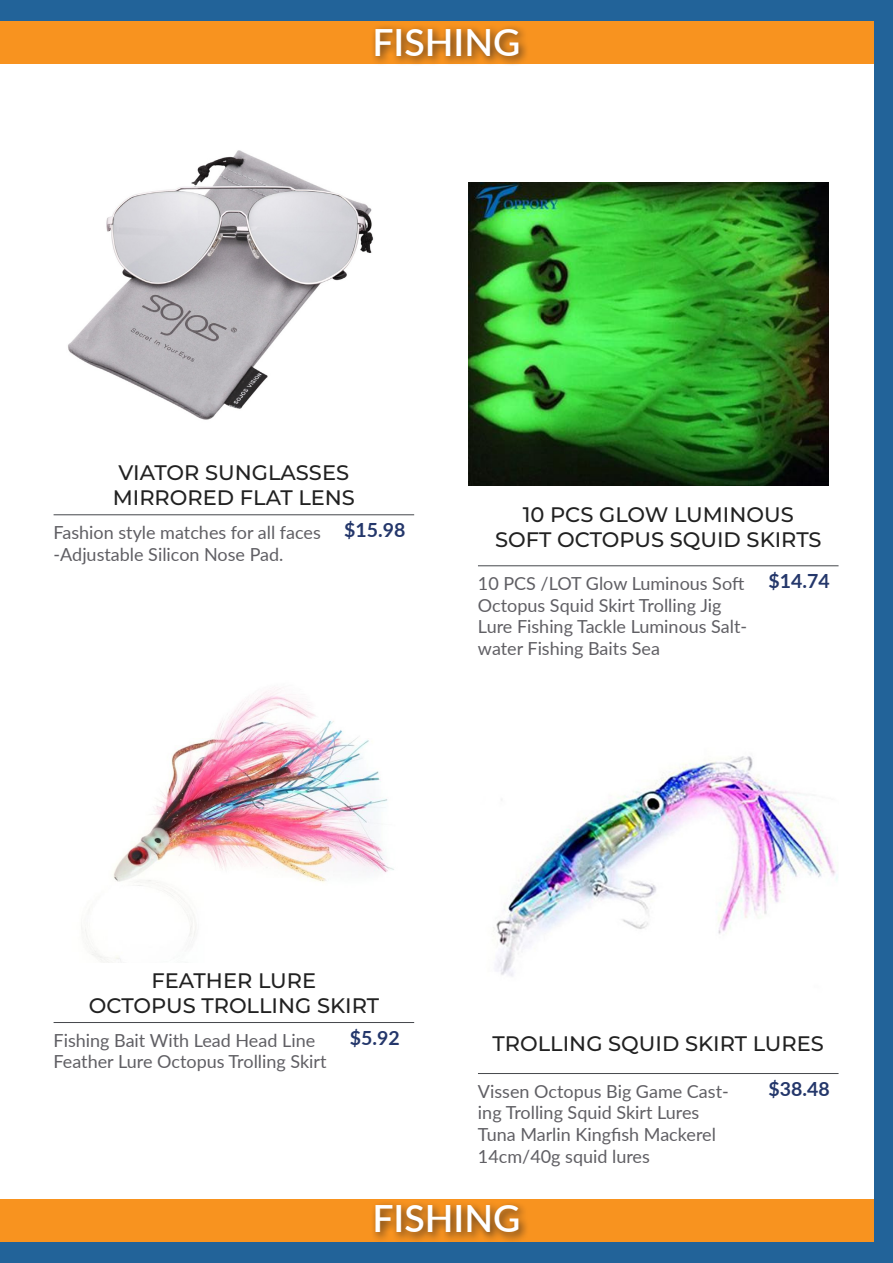
<style>
.page{position:relative;width:893px;height:1263px;background:#226399}
.page>*{position:absolute;margin:0;border:0;box-sizing:border-box;transform-origin:0 0}
.t1{font:600 37.5px "Lato";color:#fff}
.t2{font:500 21px "Montserrat";color:#212121}
.t3{font:700 19.5px "Lato";color:#24376b}
.t4{font:18px/21.6px "Lato";color:#605f64}
</style>
<div class="page">
<div style="left:0;top:21px;width:874px;height:1221px;background:#fff"></div>
<hr style="left:54px;top:514px;width:360px;height:1px;background:#45474c">
<hr style="left:478px;top:565px;width:360px;height:1px;background:#45474c">
<img style="left:68px;top:150px;width:306px;height:270px">
<img style="left:469px;top:182px;width:360px;height:304px">
<hr style="left:54px;top:1022px;width:360px;height:1px;background:#45474c">
<hr style="left:478px;top:1073px;width:360px;height:1px;background:#45474c">
<img style="left:81px;top:688px;width:313px;height:275px">
<img style="left:493px;top:756px;width:345px;height:221px">
<div style="left:0;top:1200px;width:874px;height:42px;background:#f8931f"></div>
<div style="left:0;top:21px;width:874px;height:42px;background:#f8931f"></div>
<div style="left:371px;top:24px;width:158px;height:43px;background:#231f20;opacity:.75"></div>
<div style="left:371px;top:1200px;width:158px;height:43px;background:#231f20;opacity:.75"></div>
<p class="t1" style="left:372px;top:15px;width:150px">FISHING</p>
<p class="t2" style="left:119px;top:458px;width:232px">VIATOR SUNGLASSES</p>
<p class="t2" style="left:113px;top:483px;width:244px">MIRRORED FLAT LENS</p>
<p class="t4" style="left:54px;top:521px;width:269px">Fashion style matches for all faces -Adjustable Silicon Nose Pad.</p>
<p class="t3" style="left:344px;top:516px;width:63px">$15.98</p>
<p class="t2" style="left:523px;top:500px;width:273px">10 PCS GLOW LUMINOUS</p>
<p class="t2" style="left:495px;top:525px;width:328px">SOFT OCTOPUS SQUID SKIRTS</p>
<p class="t4" style="left:478px;top:572px;width:271px">10 PCS /LOT Glow Luminous Soft<br>Octopus Squid Skirt Trolling Jig<br>Lure Fishing Tackle Luminous Salt&shy;water Fishing Baits Sea</p>
<p class="t3" style="left:769px;top:567px;width:63px">$14.74</p>
<p class="t2" style="left:152px;top:966px;width:166px">FEATHER LURE</p>
<p class="t2" style="left:89px;top:991px;width:292px">OCTOPUS TROLLING SKIRT</p>
<p class="t4" style="left:54px;top:1028px;width:263px">Fishing Bait With Lead Head Line</p>
<p class="t2" style="left:493px;top:1029px;width:333px">TROLLING SQUID SKIRT LURES</p>
<p class="t4" style="left:54px;top:1050px;width:274px">Feather Lure Octopus Trolling Skirt</p>
<p class="t4" style="left:478px;top:1079px;width:252px">Vissen Octopus Big Game Cast&shy;ing Trolling Squid Skirt Lures<br>Tuna Marlin Kingfish Mackerel<br>14cm/40g squid lures</p>
<p class="t3" style="left:350px;top:1023px;width:51px">$5.92</p>
<p class="t3" style="left:769px;top:1074px;width:63px">$38.48</p>
<p class="t1" style="left:372px;top:1191px;width:150px">FISHING</p>
</div>
